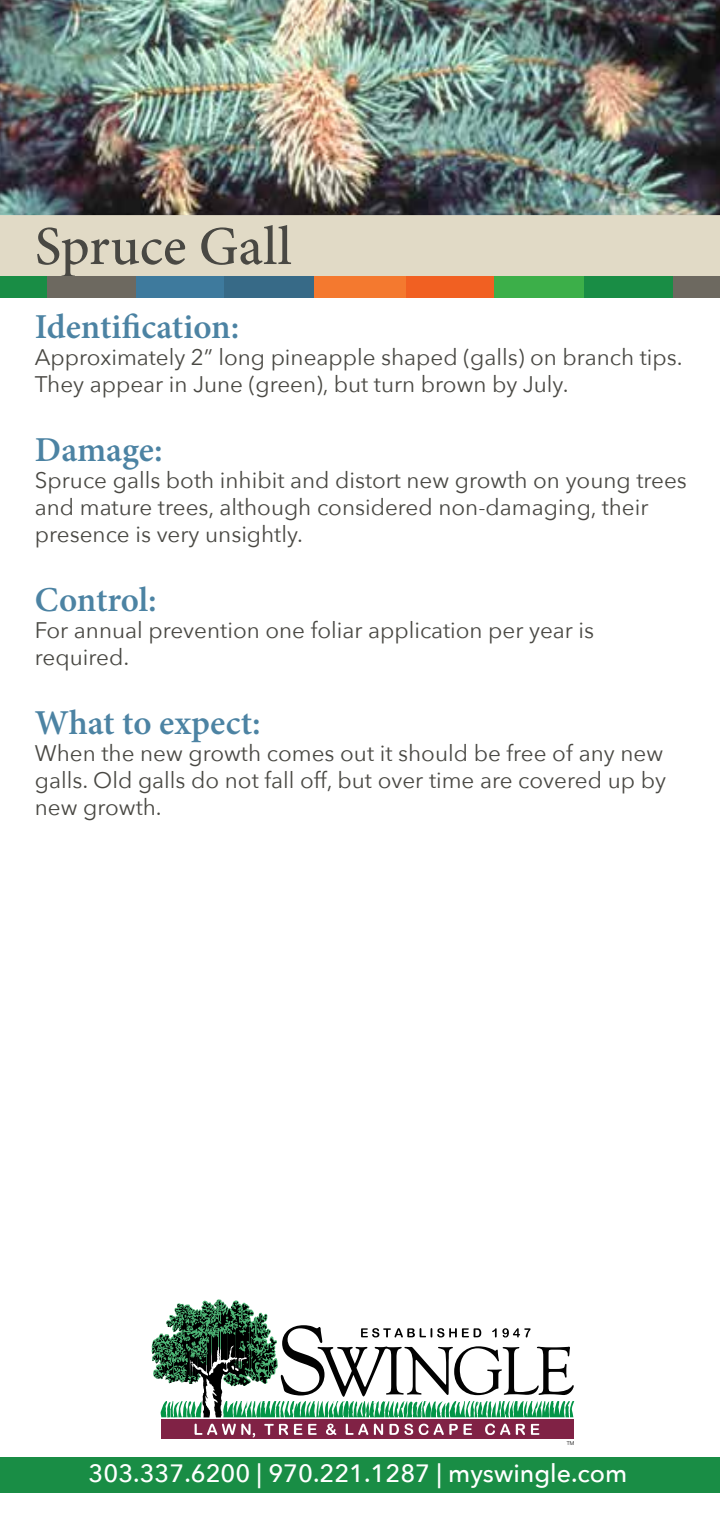
<style>
.page{position:relative;width:720px;height:1530px;background:#fff}
.page>*{position:absolute;margin:0;border:0;box-sizing:border-box;transform-origin:0 0}
.t1{font:500 55px "Minion Pro";color:#494843}
.t2{font:600 35px "Minion Pro";letter-spacing:-.005em;color:#4c83a3}
.t3{font:500 25px "Avenir Next";color:#fff}
.t4{font:22.5px/27px "Avenir Next";color:#494843}
.t5{font:300 5.25px "Helvetica Neue LT Pro";color:#000}
</style>
<div class="page">
<img style="left:0;top:0;width:720px;height:215px">
<div style="left:0;top:215px;width:720px;height:62px;background:#e1dac6"></div>
<div style="left:0;top:1457px;width:720px;height:36px;background:#198d45"></div>
<div style="left:161px;top:1420px;width:413px;height:19px;background:#802245"></div>
<svg style="left:264px;top:1424px;width:24px;height:11px"></svg>
<svg style="left:294px;top:1424px;width:8px;height:11px"></svg>
<svg style="left:308px;top:1424px;width:9px;height:11px"></svg>
<svg style="left:326px;top:1424px;width:10px;height:11px"></svg>
<svg style="left:346px;top:1424px;width:22px;height:11px"></svg>
<svg style="left:374px;top:1424px;width:9px;height:11px"></svg>
<svg style="left:389px;top:1424px;width:24px;height:11px"></svg>
<svg style="left:419px;top:1424px;width:9px;height:11px"></svg>
<svg style="left:434px;top:1424px;width:24px;height:11px"></svg>
<svg style="left:464px;top:1424px;width:8px;height:11px"></svg>
<svg style="left:485px;top:1424px;width:25px;height:11px"></svg>
<svg style="left:516px;top:1424px;width:9px;height:11px"></svg>
<svg style="left:531px;top:1424px;width:8px;height:11px"></svg>
<svg style="left:152px;top:1299px;width:422px;height:119px"></svg>
<svg style="left:195px;top:1424px;width:60px;height:13px"></svg>
<div style="left:134px;top:277px;width:92px;height:21px;background:#3e7a9d"></div>
<div style="left:224px;top:277px;width:92px;height:21px;background:#376a87"></div>
<div style="left:405px;top:277px;width:91px;height:21px;background:#f16022"></div>
<div style="left:314px;top:277px;width:92px;height:21px;background:#f4792f"></div>
<div style="left:495px;top:277px;width:91px;height:21px;background:#3caf49"></div>
<div style="left:44px;top:277px;width:91px;height:21px;background:#6d6960"></div>
<div style="left:585px;top:277px;width:91px;height:21px;background:#198d45"></div>
<div style="left:0;top:277px;width:46px;height:21px;background:#198d45"></div>
<div style="left:674px;top:277px;width:46px;height:21px;background:#6d6960"></div>
<h1 class="t1" style="left:35px;top:209px;width:258px">Spruce Gall</h1>
<h2 class="t2" style="left:35px;top:302px;width:206px">Identification:</h2>
<p class="t4" style="left:35px;top:342px;width:649px">Approximately 2” long pineapple shaped (galls) on branch tips.<br>They appear in June (green), but turn brown by July.</p>
<h2 class="t2" style="left:35px;top:425px;width:129px">Damage:</h2>
<p class="t4" style="left:35px;top:465px;width:654px">Spruce galls both inhibit and distort new growth on young trees and mature trees, although considered non-damaging, their presence is very unsightly.</p>
<h2 class="t2" style="left:35px;top:575px;width:123px">Control:</h2>
<p class="t4" style="left:35px;top:615px;width:561px">For annual prevention one foliar application per year is required.</p>
<h2 class="t2" style="left:35px;top:698px;width:227px">What to expect:</h2>
<p class="t4" style="left:35px;top:738px;width:633px">When the new growth comes out it should be free of any new galls. Old galls do not fall off, but over time are covered up by new growth.</p>
<p class="t5" style="left:567px;top:1440px;width:9px">TM</p>
<p class="t3" style="left:89px;top:1452px;width:540px">303.337.6200 | 970.221.1287 | myswingle.com</p>
</div>
